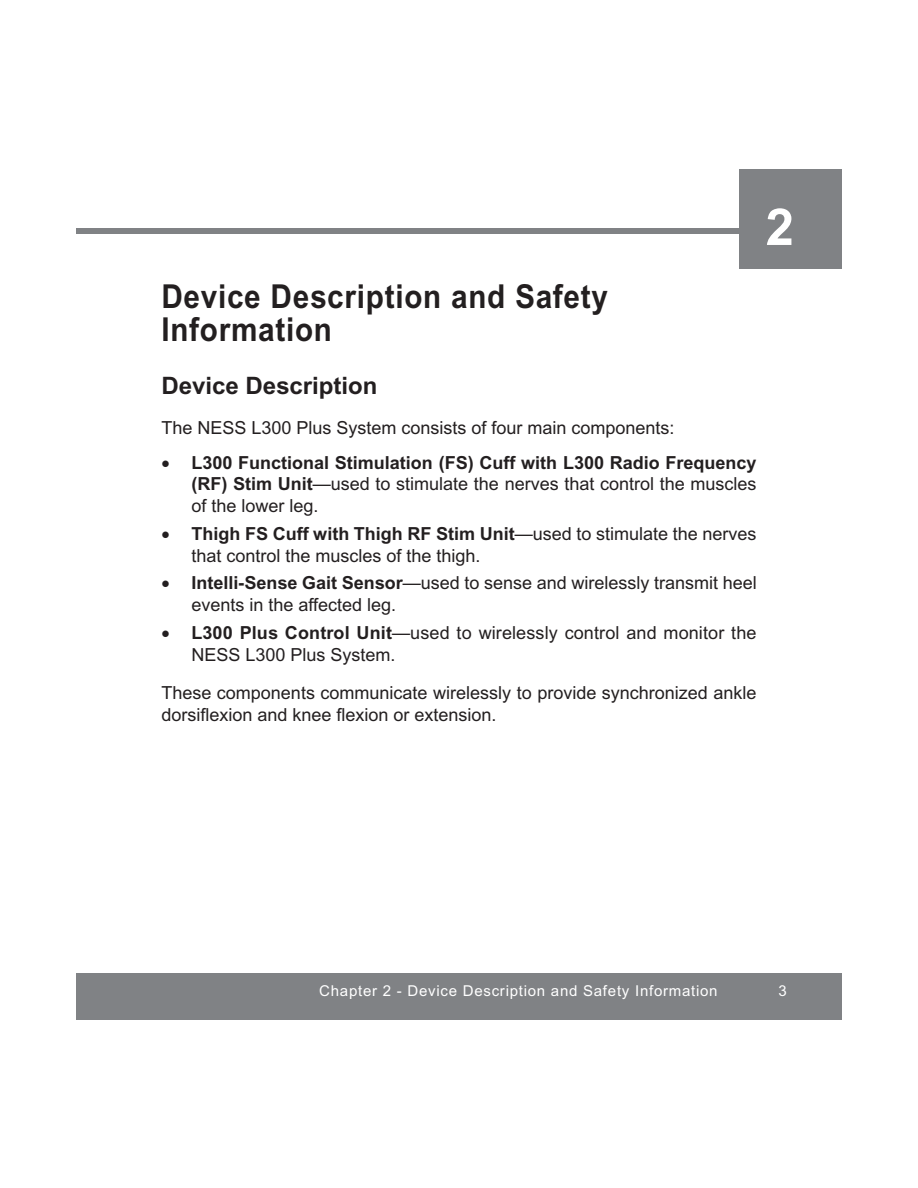
<style>
.page{position:relative;width:918px;height:1188px;background:#fff}
.page>*{position:absolute;margin:0;border:0;box-sizing:border-box;transform-origin:0 0}
.t1{font:700 51px "Arial MT Std";color:#fff}
.t2{font:700 33px/33px "Arial MT Std";letter-spacing:.025em;color:#231f20;scale:.9 1}
.t3{font:700 24px "Arial MT Std";color:#231f20}
.t4{font:18px/21.8px "Arial MT Std";color:#231f20}
.t5{font:700 18px/21.8px "Arial MT Std";color:#231f20;text-align:justify}
.t6{font:15px "Arial MT Std";letter-spacing:.05em;color:#fff}
.s1{font-weight:400}
.s2{font-weight:700}
</style>
<div class="page">
<div style="left:76px;top:229px;width:766px;height:5px;background:#808285"></div>
<div style="left:76px;top:973px;width:766px;height:46px;background:#808285"></div>
<div style="left:740px;top:169px;width:102px;height:100px;background:#808285"></div>
<h1 class="t1" style="left:766px;top:208px;width:30px">2</h1>
<h2 class="t2" style="left:161px;top:282px;width:498px">Device Description and Safety<br>Information</h2>
<h3 class="t3" style="left:161px;top:377px;width:218px">Device Description</h3>
<p class="t4" style="left:161px;top:418px;width:515px">The NESS L300 Plus System consists of four main components:</p>
<p class="t5" style="left:191px;top:453px;width:567px">L300 Functional Stimulation (FS) Cuff with L300 Radio Frequency (RF) Stim Unit<span class="s1">—used to stimulate the nerves that control the muscles of the lower leg.</span></p>
<p class="t4" style="left:191px;top:524px;width:567px"><span class="s2">Thigh FS Cuff with Thigh RF Stim Unit</span>—used to stimulate the nerves that control the muscles of the thigh.</p>
<p class="t4" style="left:191px;top:574px;width:567px"><span class="s2">Intelli-Sense Gait Sensor</span>—used to sense and wirelessly transmit heel events in the affected leg.</p>
<p class="t4" style="left:191px;top:623px;width:567px"><span class="s2">L300 Plus Control Unit</span>—used to wirelessly control and monitor the<br>NESS L300 Plus System.</p>
<p class="t4" style="left:161px;top:683px;width:597px">These components communicate wirelessly to provide synchronized ankle dorsiflexion and knee flexion or extension.</p>
<p class="t6" style="left:319px;top:985px;width:400px">Chapter 2 - Device Description and Safety Information</p>
<p class="t6" style="left:779px;top:985px;width:10px">3</p>
</div>
